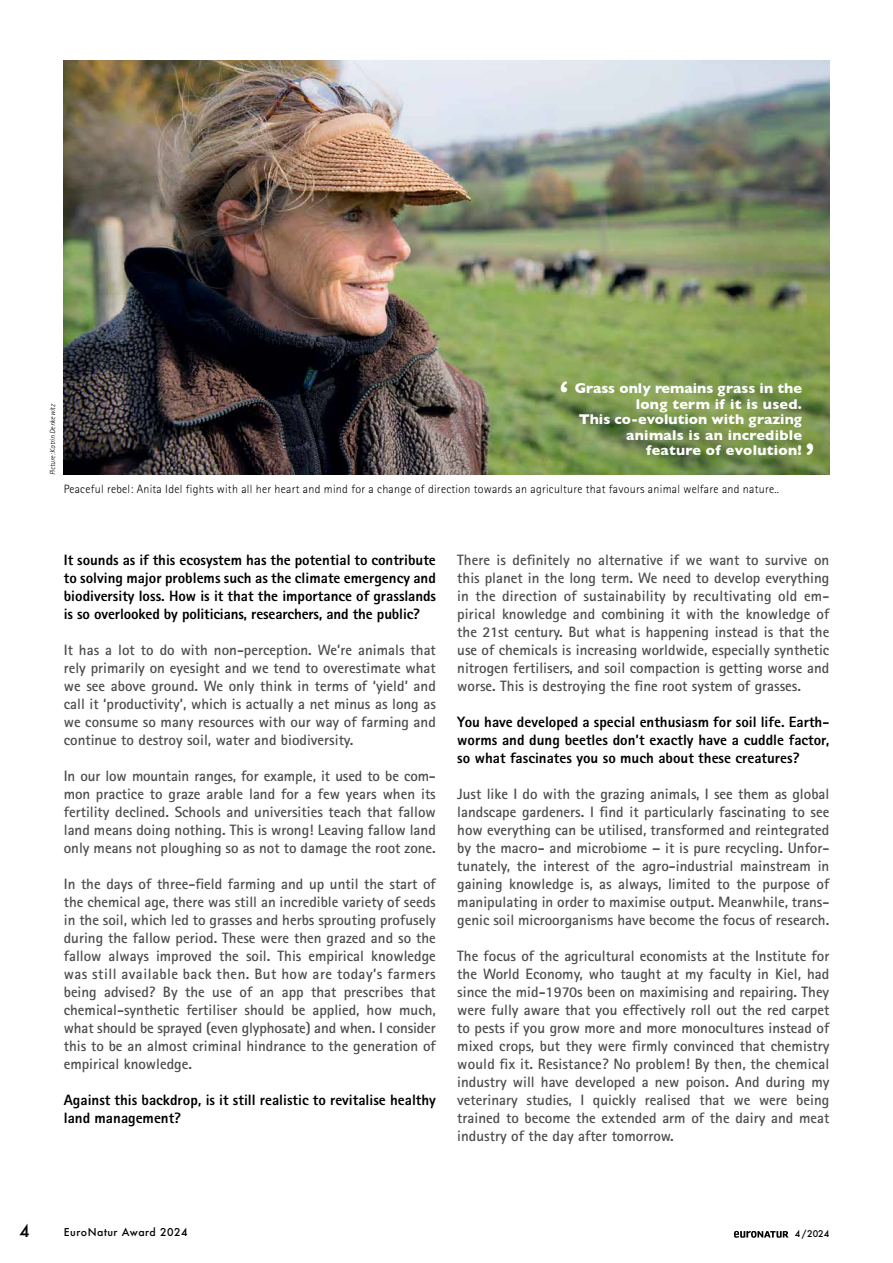
<style>
.page{position:relative;width:893px;height:1263px;background:#fff}
.page>*{position:absolute;margin:0;border:0;box-sizing:border-box;transform-origin:0 0}
.t1{font:39px "Arial Rounded MT Bold";color:#fff}
.t2{font:500 16.5px "Futura";color:#000}
.t3{font:700 15px/18px "Rotis Sans Serif Pro";color:#4d4d4f;text-align:justify}
.t4{font:800 15px/18px "Rotis Sans Serif Pro";color:#000;text-align:justify}
.t5{font:700 14.4px/15.6px "Gill Sans";letter-spacing:.005em;color:#fff;text-align:right}
.t6{font:300 12px "Rotis Sans Serif Pro";letter-spacing:.02em;color:#000}
.t7{font:500 10.5px "Futura";letter-spacing:.05em;color:#000}
.t8{font:500 9px "Futura";color:#000}
.t9{font:italic 300 7.5px "Rotis Sans Serif Pro";color:#000}
</style>
<div class="page">
<svg style="left:734px;top:1231px;width:55px;height:7px"></svg>
<img style="left:64px;top:60px;width:765px;height:414px">
<p class="t9" style="left:48px;top:475px;width:73px;rotate:-90deg">Picture: Katrin Denkewitz</p>
<h1 class="t1" style="left:558px;top:373px;width:14px">‘</h1>
<p class="t5" style="left:575px;top:380px;width:229px">Grass only remains grass in the long term if it is used.<br>This co-evolution with grazing animals is an incredible feature of evolution!</p>
<h1 class="t1" style="left:804px;top:435px;width:14px">’</h1>
<p class="t6" style="left:64px;top:482px;width:717px">Peaceful rebel: Anita Idel fights with all her heart and mind for a change of direction towards an agriculture that favours animal welfare and nature..</p>
<p class="t4" style="left:64px;top:550px;width:374px">It sounds as if this ecosystem has the potential to contribute to solving major problems such as the climate emergency and biodiversity loss. How is it that the importance of grasslands is so overlooked by politicians, researchers, and the public?</p>
<p class="t3" style="left:64px;top:640px;width:374px">It has a lot to do with non-perception. We’re animals that rely primarily on eyesight and we tend to overestimate what we see above ground. We only think in terms of ‘yield’ and call it ‘productivity’, which is actually a net minus as long as we consume so many resources with our way of farming and continue to destroy soil, water and biodiversity.</p>
<p class="t3" style="left:64px;top:766px;width:374px">In our low mountain ranges, for example, it used to be com&shy;mon practice to graze arable land for a few years when its fertility declined. Schools and universities teach that fallow land means doing nothing. This is wrong! Leaving fallow land only means not ploughing so as not to damage the root zone.</p>
<p class="t3" style="left:64px;top:874px;width:374px">In the days of three-field farming and up until the start of the chemical age, there was still an incredible variety of seeds in the soil, which led to grasses and herbs sprouting profusely during the fallow period. These were then grazed and so the fallow always improved the soil. This empirical knowledge was still available back then. But how are today’s farmers being advised? By the use of an app that prescribes that chemical-synthetic fertiliser should be applied, how much, what should be sprayed (even glyphosate) and when. I consider this to be an almost criminal hindrance to the generation of empirical knowledge.</p>
<p class="t4" style="left:64px;top:1090px;width:374px">Against this backdrop, is it still realistic to revitalise healthy land management?</p>
<p class="t3" style="left:457px;top:550px;width:374px">There is definitely no alternative if we want to survive on this planet in the long term. We need to develop everything in the direction of sustainability by recultivating old em&shy;pirical knowledge and combining it with the knowledge of the 21st century. But what is happening instead is that the use of chemicals is increasing worldwide, especially synthetic nitrogen fertilisers, and soil compaction is getting worse and worse. This is destroying the fine root system of grasses.</p>
<p class="t4" style="left:457px;top:712px;width:374px">You have developed a special enthusiasm for soil life. Earth&shy;worms and dung beetles don’t exactly have a cuddle factor, so what fascinates you so much about these creatures?</p>
<p class="t3" style="left:457px;top:784px;width:374px">Just like I do with the grazing animals, I see them as global landscape gardeners. I find it particularly fascinating to see how everything can be utilised, transformed and reintegrated by the macro- and microbiome – it is pure recycling. Unfor&shy;tunately, the interest of the agro-industrial mainstream in gaining knowledge is, as always, limited to the purpose of manipulating in order to maximise output. Meanwhile, trans&shy;genic soil microorganisms have become the focus of research.</p>
<p class="t3" style="left:457px;top:946px;width:374px">The focus of the agricultural economists at the Institute for the World Economy, who taught at my faculty in Kiel, had since the mid-1970s been on maximising and repairing. They were fully aware that you effectively roll out the red carpet to pests if you grow more and more monocultures instead of mixed crops, but they were firmly convinced that chemistry would fix it. Resistance? No problem! By then, the chemical industry will have developed a new poison. And during my veterinary studies, I quickly realised that we were being trained to become the extended arm of the dairy and meat industry of the day after tomorrow.</p>
<p class="t2" style="left:19px;top:1220px;width:12px">4</p>
<p class="t8" style="left:795px;top:1228px;width:36px">4 /2024</p>
<p class="t7" style="left:64px;top:1225px;width:125px">EuroNatur Award 2024</p>
</div>
